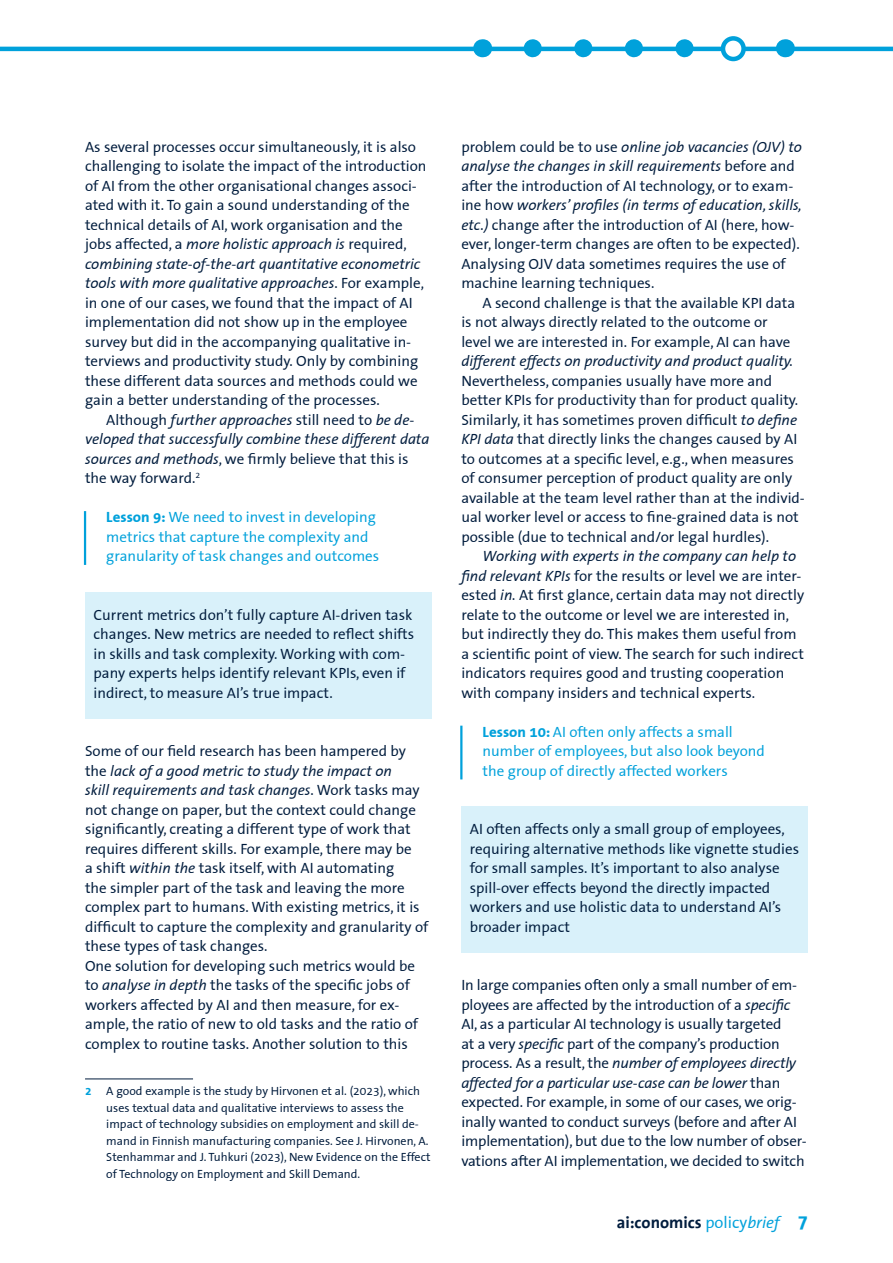
<style>
.page{position:relative;width:893px;height:1263px;background:#fff}
.page>*{position:absolute;margin:0;border:0;box-sizing:border-box;transform-origin:0 0}
.t1{font:700 16.5px "The Sans";color:#001c3d}
.Bodytext_niet_inspring{font:15px/19.5px "The Sans Correspondence";color:#001c3d}
.Bodytext{font:15px/19.5px "The Sans Correspondence";color:#001c3d}
.box{font:15px/19.5px "The Sans Correspondence";color:#001c3d}
.quote{font:15px/19.5px "The Sans Correspondence";color:#00a1db}
.Bodytext-2{font:italic 15px/19.5px "The Sans Correspondence";color:#001c3d}
.Footnote_text{font:12px/16.5px "The Sans Correspondence";color:#001c3d}
.s1{font-style:italic}
.s2{font-style:normal}
.s3{font-weight:700}
.s4{font-weight:700;color:#00a1db}
.s5{font-family:"The Sans Correspondence";font-weight:400;color:#00a1db}
.s6{font-family:"The Sans Correspondence";font-weight:400;font-style:italic;color:#00a1db}
.s7{font-family:"The Sans Correspondence";font-size:19.5px;color:#00a1db}
</style>
<div class="page">
<svg style="left:533px;top:39px;width:227px;height:18px"></svg>
<svg style="left:482px;top:39px;width:1px;height:18px"></svg>
<svg style="left:785px;top:39px;width:1px;height:18px"></svg>
<hr style="left:0;top:47px;width:893px;height:4px;background:#00a1db">
<svg style="left:723px;top:38px;width:21px;height:21px"></svg>
<div style="left:721px;top:36px;width:25px;height:25px;border:4px solid #00a1db;border-radius:50%"></div>
<hr style="left:84px;top:511px;width:2px;height:54px;background:#00a1db">
<div style="left:85px;top:592px;width:347px;height:126px;background:#d9f1fa"></div>
<hr style="left:85px;top:1078px;width:108px;height:1px;background:#001c3d">
<hr style="left:460px;top:726px;width:2px;height:53px;background:#00a1db">
<div style="left:461px;top:806px;width:347px;height:146px;background:#d9f1fa"></div>
<p class="Bodytext_niet_inspring" style="left:85px;top:137px;width:343px">As several processes occur simultaneously, it is also challenging to isolate the impact of the introduction of AI from the other organisational changes associ&shy;ated with it. To gain a sound understanding of the technical details of AI, work organisation and the jobs affected, a <span class="s1">more holistic approach is</span> required, <span class="s1">combining state-of-the-art quantitative econometric tools with more qualitative approaches</span>. For example, in one of our cases, we found that the impact of AI implementation did not show up in the employee survey but did in the accompanying qualitative in&shy;terviews and productivity study. Only by combining these different data sources and methods could we gain a better understanding of the processes.</p>
<p class="Bodytext-2" style="left:85px;top:410px;width:346px;text-indent:21px"><span class="s2">Although</span> further approaches <span class="s2">still need to</span> be de&shy;veloped that successfully combine these different data sources and methods<span class="s2">, we firmly believe that this is the way forward.</span><sup>2</sup></p>
<p class="quote" style="left:106px;top:508px;width:274px"><span class="s3">Lesson 9:</span> We need to invest in developing metrics that capture the complexity and granularity of task changes and outcomes</p>
<p class="box" style="left:94px;top:605px;width:322px">Current metrics don’t fully capture AI-driven task changes. New metrics are needed to reflect shifts in skills and task complexity. Working with com&shy;pany experts helps identify relevant KPIs, even if indirect, to measure AI’s true impact.</p>
<p class="Bodytext_niet_inspring" style="left:85px;top:742px;width:345px">Some of our field research has been hampered by the <span class="s1">lack of a good metric to study the impact on<br>skill requirements and task changes</span>. Work tasks may not change on paper, but the context could change significantly, creating a different type of work that requires different skills. For example, there may be<br>a shift <span class="s1">within the</span> task itself, with AI automating<br>the simpler part of the task and leaving the more complex part to humans. With existing metrics, it is difficult to capture the complexity and granularity of these types of task changes.</p>
<p class="Bodytext_niet_inspring" style="left:85px;top:956px;width:335px">One solution for developing such metrics would be to <span class="s1">analyse in depth</span> the tasks of the specific jobs of workers affected by AI and then measure, for ex&shy;ample, the ratio of new to old tasks and the ratio of complex to routine tasks. Another solution to this</p>
<p class="Footnote_text" style="left:106px;top:1083px;width:326px;text-indent:-21px"><span class="s4">2</span> A good example is the study by Hirvonen et al. (2023), which uses textual data and qualitative interviews to assess the impact of technology subsidies on employment and skill de&shy;mand in Finnish manufacturing companies. See J. Hirvonen, A.<br>Stenhammar and J. Tuhkuri (2023), New Evidence on the Effect of Technology on Employment and Skill Demand.</p>
<p class="Bodytext_niet_inspring" style="left:461px;top:137px;width:342px">problem could be to use <span class="s1">online job vacancies (OJV) to analyse the changes in skill requirements</span> before and after the introduction of AI technology, or to exam&shy;ine how <span class="s1">workers’ profiles (in terms of education, skills, etc.)</span> change after the introduction of AI (here, how&shy;ever, longer-term changes are often to be expected).<br>Analysing OJV data sometimes requires the use of machine learning techniques.</p>
<p class="Bodytext" style="left:461px;top:293px;width:345px;text-indent:21px">A second challenge is that the available KPI data is not always directly related to the outcome or<br>level we are interested in. For example, AI can have <span class="s1">different effects on productivity and product quality.<br></span>Nevertheless, companies usually have more and better KPIs for productivity than for product quality.<br>Similarly, it has sometimes proven difficult <span class="s1">to define KPI data</span> that directly links the changes caused by AI to outcomes at a specific level, e.g., when measures of consumer perception of product quality are only available at the team level rather than at the individ&shy;ual worker level or access to fine-grained data is not possible (due to technical and/or legal hurdles).</p>
<p class="Bodytext" style="left:461px;top:547px;width:344px;text-indent:21px"><span class="s1">Working with experts in the company can help to find relevant KPIs</span> for the results or level we are inter&shy;ested <span class="s1">in.</span> At first glance, certain data may not directly relate to the outcome or level we are interested in, but indirectly they do. This makes them useful from a scientific point of view. The search for such indirect indicators requires good and trusting cooperation with company insiders and technical experts.</p>
<p class="quote" style="left:483px;top:722px;width:284px"><span class="s3">Lesson 10:</span> AI often only affects a small number of employees, but also look beyond the group of directly affected workers</p>
<p class="box" style="left:470px;top:820px;width:331px">AI often affects only a small group of employees, requiring alternative methods like vignette studies for small samples. It’s important to also analyse spill-over effects beyond the directly impacted workers and use holistic data to understand AI’s broader impact</p>
<p class="Bodytext_niet_inspring" style="left:461px;top:976px;width:347px">In large companies often only a small number of em&shy;ployees are affected by the introduction of a <span class="s1">specific </span>AI, as a particular AI technology is usually targeted<br>at a very <span class="s1">specific</span> part of the company’s production process. As a result, the <span class="s1">number of employees directly affected for a particular use-case can be lower</span> than expected. For example, in some of our cases, we orig&shy;inally wanted to conduct surveys (before and after AI implementation), but due to the low number of obser&shy;vations after AI implementation, we decided to switch</p>
<p class="t1" style="left:617px;top:1208px;width:193px">ai:conomics <span class="s5">policy</span><span class="s6">brief</span> <span class="s7">7</span></p>
</div>
